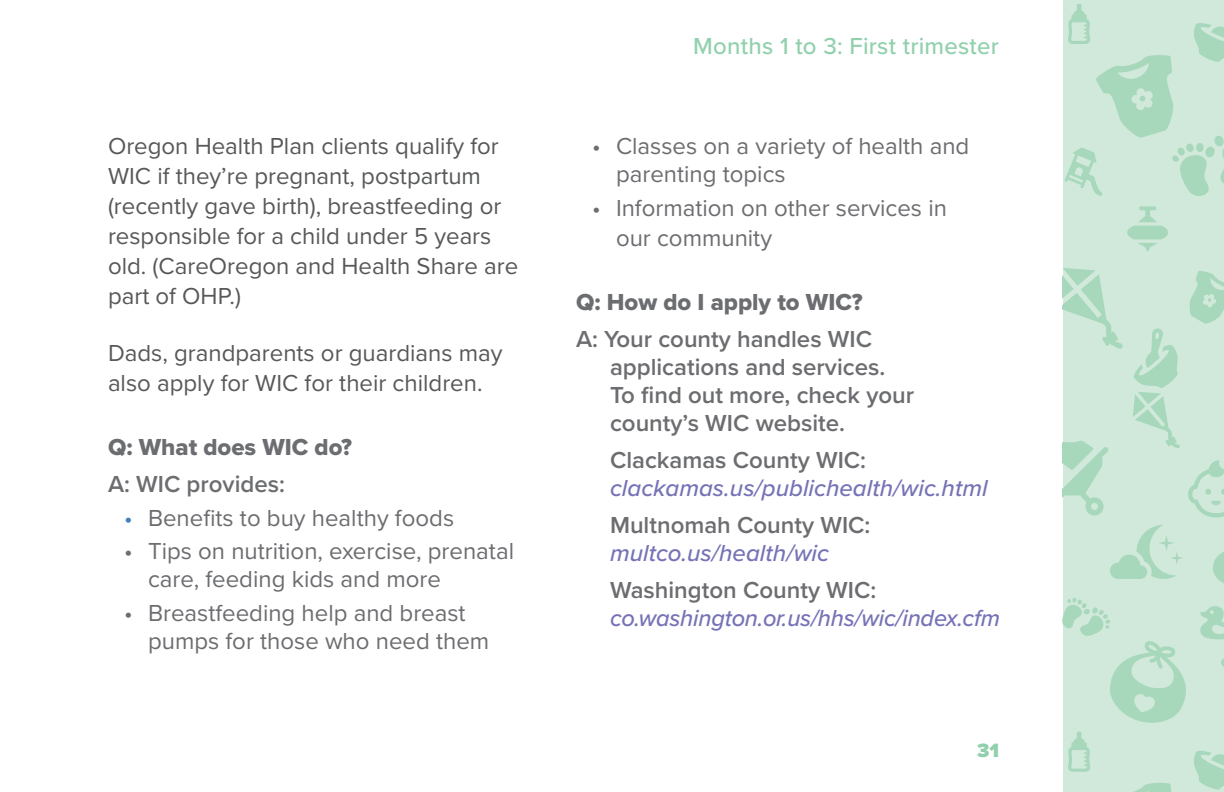
<style>
.page{position:relative;width:1224px;height:792px;background:#fff}
.page>*{position:absolute;margin:0;border:0;box-sizing:border-box;transform-origin:0 0}
.text{font:24px/30px "Proxima Nova";color:#57585a}
.bullet{font:24px/28px "Proxima Nova";color:#6c6d70}
.A{font:italic 500 24px/28px "Proxima Nova";color:#7673b6}
.A-2{font:600 24px/28px "Proxima Nova";color:#6c6d70}
.Q{font:24px "Proxima Nova Extrabld";color:#6c6d70}
.headline-small{font:500 24px "Proxima Nova";letter-spacing:.01em;color:#91d0ac}
.t1{font:900 20px "Proxima Nova";color:#91d0ac}
.s1{color:#4180b9}
.s2{font-weight:600;font-style:normal;color:#6c6d70}
</style>
<div class="page">
<svg style="left:1063px;top:0;width:161px;height:792px;background:#c9e5d4"></svg>
<p class="text" style="left:108px;top:130px;width:412px">Oregon Health Plan clients qualify for WIC if they’re pregnant, postpartum (recently gave birth), breastfeeding or responsible for a child under 5 years old. (CareOregon and Health Share are part of OHP.)</p>
<p class="text" style="left:108px;top:337px;width:396px">Dads, grandparents or guardians may also apply for WIC for their children.</p>
<p class="Q" style="left:108px;top:429px;width:246px">Q: What does WIC do?</p>
<p class="A-2" style="left:108px;top:469px;width:178px">A: WIC provides:</p>
<p class="bullet" style="left:124px;top:503px;width:332px"><span class="s1">•</span> Benefits to buy healthy foods</p>
<p class="bullet" style="left:148px;top:536px;width:368px;text-indent:-24px">• Tips on nutrition, exercise, prenatal care, feeding kids and more</p>
<p class="bullet" style="left:148px;top:598px;width:343px;text-indent:-24px">• Breastfeeding help and breast pumps for those who need them</p>
<p class="headline-small" style="left:693px;top:28px;width:307px">Months 1 to 3: First trimester</p>
<p class="bullet" style="left:616px;top:131px;width:355px;text-indent:-24px">• Classes on a variety of health and parenting topics</p>
<p class="bullet" style="left:616px;top:192px;width:332px;line-height:30px;text-indent:-24px">• Information on other services in our community</p>
<p class="Q" style="left:576px;top:284px;width:288px">Q: How do I apply to WIC?</p>
<p class="A-2" style="left:610px;top:324px;width:306px;text-indent:-34px">A: Your county handles WIC applications and services.<br>To find out more, check your county’s WIC website.</p>
<p class="A" style="left:610px;top:445px;width:379px"><span class="s2">Clackamas County WIC: </span>clackamas.us/publichealth/wic.html</p>
<p class="A" style="left:610px;top:510px;width:262px"><span class="s2">Multnomah County WIC: </span>multco.us/health/wic</p>
<p class="A" style="left:610px;top:575px;width:392px"><span class="s2">Washington County WIC: </span>co.washington.or.us/hhs/wic/index.cfm</p>
<p class="t1" style="left:977px;top:735px;width:23px">31</p>
</div>
